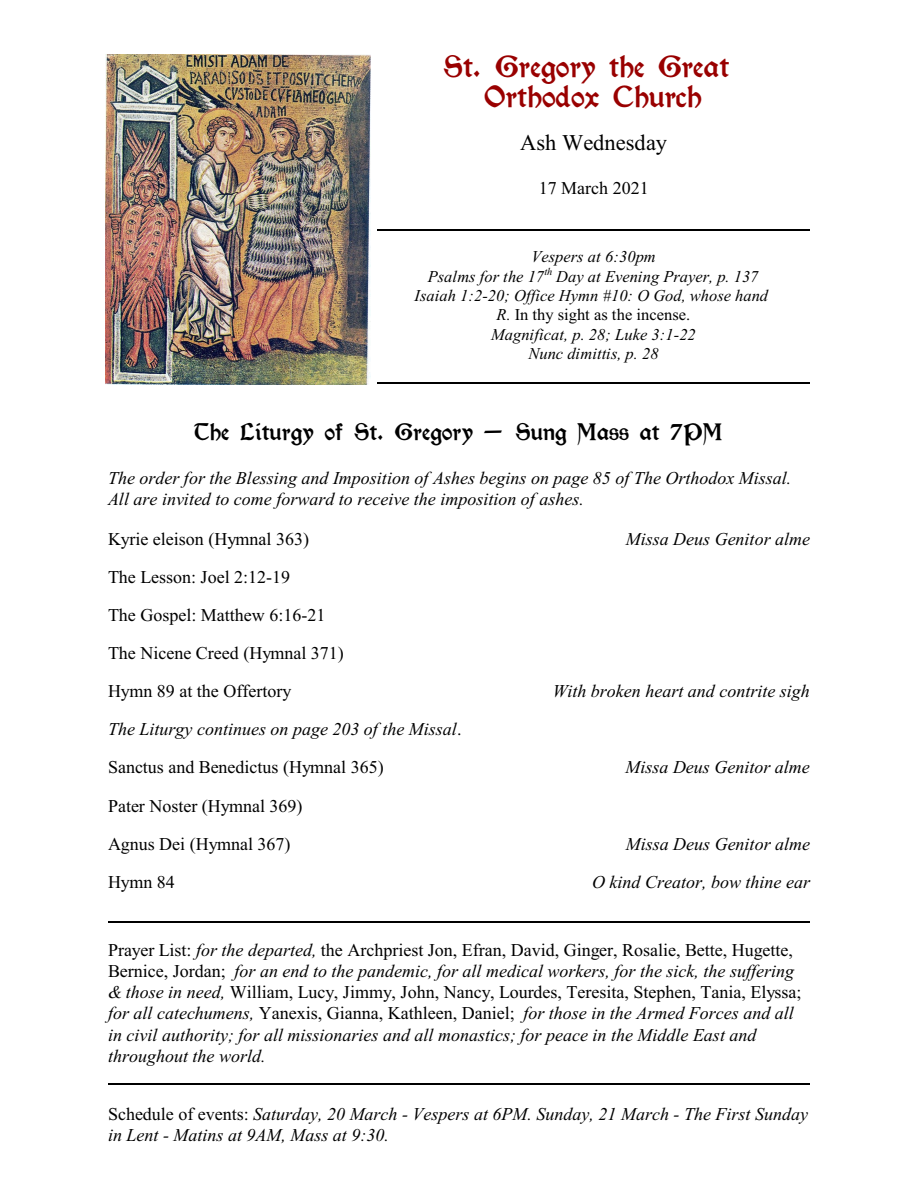
<style>
.page{position:relative;width:918px;height:1188px;background:#fff}
.page>*{position:absolute;margin:0;border:0;box-sizing:border-box;transform-origin:0 0}
.t1{font:27px/29.8px "Kelmscott";color:#900;text-align:center}
.t2{font:22.5px "Times New Roman";color:#000}
.t3{font:21px "Kelmscott";color:#000}
.t4{font:italic 18px/21.3px "Times New Roman";color:#000}
.t5{font:18px/38.1px "Times New Roman";color:#000}
.t6{font:italic 16.5px/19.5px "Times New Roman";color:#000;text-align:center}
.s1{font-style:normal}
</style>
<div class="page">
<img style="left:106px;top:54px;width:265px;height:331px">
<hr style="left:377px;top:229px;width:433px;height:2px;background:#000">
<hr style="left:377px;top:383px;width:433px;height:1px;background:#000">
<hr style="left:108px;top:922px;width:702px;height:1px;background:#000">
<hr style="left:108px;top:1084px;width:702px;height:1px;background:#000">
<h1 class="t1" style="left:444px;top:54px;width:287px">St. Gregory the Great<br>Orthodox Church</h1>
<p class="t2" style="left:520px;top:134px;width:148px">Ash Wednesday</p>
<p class="t5" style="left:539px;top:170px;width:111px">17 March 2021</p>
<p class="t6" style="left:415px;top:248px;width:355px">Vespers at 6:30pm<br>Psalms for the 17<sup>th</sup> Day at Evening Prayer, p. 137<br>Isaiah 1:2-20; Office Hymn #10: O God, whose hand<br>R. <span class="s1">In thy sight as the incense.<br></span>Magnificat, p. 28; Luke 3:1-22<br>Nunc dimittis, p. 28</p>
<p class="t3" style="left:195px;top:422px;width:530px">The Liturgy of St. Gregory - Sung Mass at 7PM</p>
<p class="t4" style="left:108px;top:469px;width:685px">The order for the Blessing and Imposition of Ashes begins on page 85 of The Orthodox Missal.<br>All are invited to come forward to receive the imposition of ashes.</p>
<p class="t5" style="left:108px;top:521px;width:203px">Kyrie eleison (Hymnal 363)</p>
<p class="t4" style="left:626px;top:530px;width:186px">Missa Deus Genitor alme</p>
<p class="t5" style="left:108px;top:559px;width:237px">The Lesson: Joel 2:12-19<br>The Gospel: Matthew 6:16-21<br>The Nicene Creed (Hymnal 371)<br>Hymn 89 at the Offertory</p>
<p class="t4" style="left:553px;top:682px;width:259px">With broken heart and contrite sigh</p>
<p class="t4" style="left:108px;top:712px;width:355px;line-height:38.1px">The Liturgy continues on page 203 of the Missal<span class="s1">.<br>Sanctus and Benedictus (Hymnal 365)</span></p>
<p class="t5" style="left:108px;top:788px;width:196px">Pater Noster (Hymnal 369)<br>Agnus Dei (Hymnal 367)</p>
<p class="t4" style="left:626px;top:759px;width:186px">Missa Deus Genitor alme</p>
<p class="t4" style="left:626px;top:835px;width:186px">Missa Deus Genitor alme</p>
<p class="t5" style="left:108px;top:865px;width:68px">Hymn 84</p>
<p class="t4" style="left:592px;top:873px;width:219px">O kind Creator, bow thine ear</p>
<p class="t4" style="left:108px;top:941px;width:695px"><span class="s1">Prayer List:</span> for the departed, <span class="s1">the Archpriest Jon, Efran, David, Ginger, Rosalie, Bette, Hugette, Bernice, Jordan;</span> for an end to the pandemic, for all medical workers, for the sick, the suffering &amp; those in need, <span class="s1">William, Lucy, Jimmy, John, Nancy, Lourdes, Teresita, Stephen, Tania, Elyssa; </span>for all catechumens, <span class="s1">Yanexis, Gianna, Kathleen, Daniel;</span> for those in the Armed Forces and all in civil authority; for all missionaries and all monastics; for peace in the Middle East and throughout the world.</p>
<p class="t4" style="left:108px;top:1105px;width:702px"><span class="s1">Schedule of events:</span> Saturday, 20 March - Vespers at 6PM. Sunday, 21 March - The First Sunday in Lent - Matins at 9AM, Mass at 9:30.</p>
</div>
